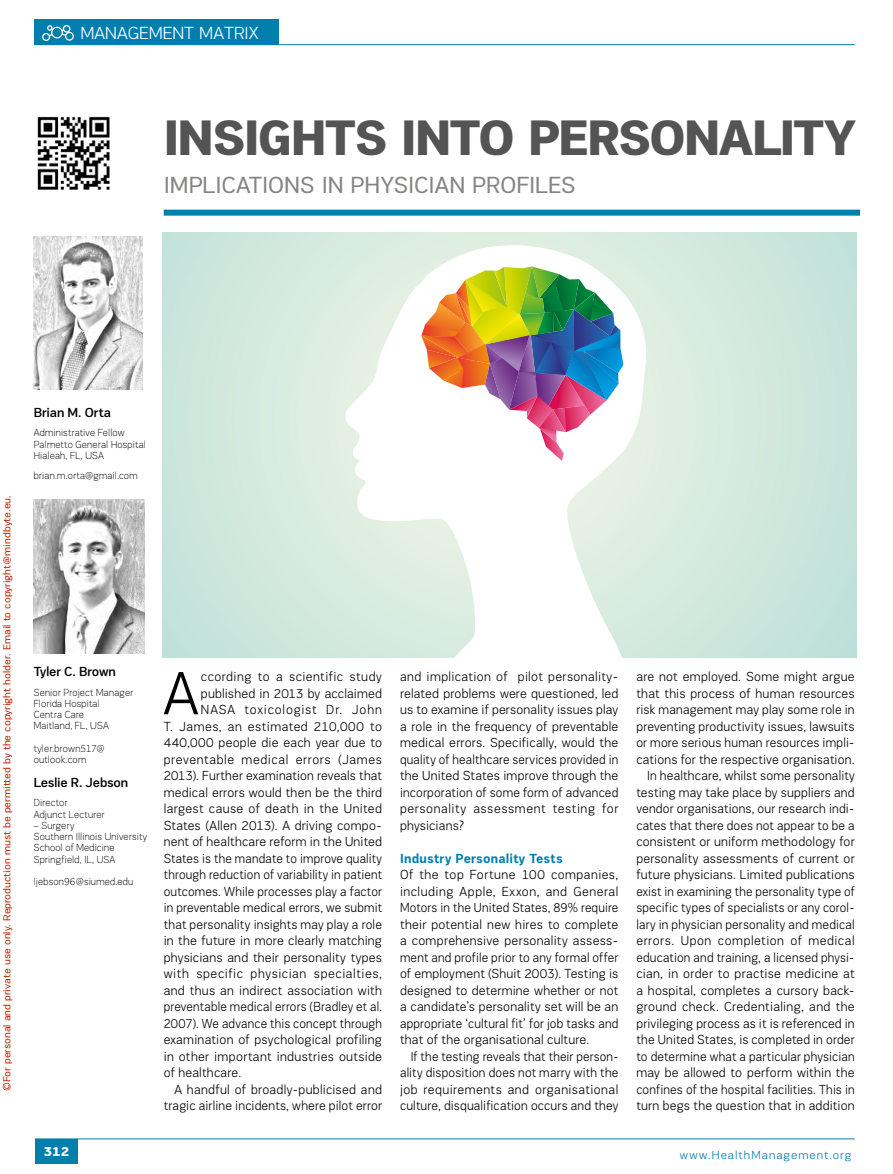
<style>
.page{position:relative;width:893px;height:1174px;background:#fff}
.page>*{position:absolute;margin:0;border:0;box-sizing:border-box;transform-origin:0 0}
.t1{font:300 62.4px "PRC Fidelity";color:#000;scale:.95 1}
.t2{font:900 51px "PRC Fidelity";color:#555454}
.t3{font:24px "PRC Fidelity";letter-spacing:-.005em;color:#858584}
.t4{font:300 18px "PRC Fidelity";color:#fff}
.t5{font:300 13.5px/16.5px "PRC Fidelity";letter-spacing:.015em;color:#000;text-align:justify;scale:.95 1}
.t6{font:300 13.5px/16.5px "PRC Fidelity";letter-spacing:.015em;color:#000;text-align:justify;scale:.91 1}
.t7{font:300 13.5px "PRC Fidelity";letter-spacing:.015em;color:#000;scale:.93 1}
.t8{font:300 13.5px "PRC Fidelity";letter-spacing:.035em;color:#000;scale:.95 1}
.t9{font:300 13.5px "PRC Fidelity";letter-spacing:.015em;color:#000;scale:.94 1}
.t10{font:500 13.5px "PRC Fidelity";letter-spacing:-.01em;color:#000}
.t11{font:300 13.5px "PRC Fidelity";letter-spacing:.045em;color:#000;scale:.95 1}
.t12{font:300 13.5px "PRC Fidelity";letter-spacing:.05em;color:#000;scale:.95 1}
.t13{font:700 13.5px "PRC Fidelity";letter-spacing:.02em;color:#007eae;scale:.95 1}
.t14{font:300 13.5px "PRC Fidelity";letter-spacing:.065em;color:#000;scale:.95 1}
.t15{font:900 13.5px "PRC Fidelity";color:#fff}
.t16{font:300 12px "PRC Fidelity";letter-spacing:.08em;color:#007eae}
.t17{font:100 10.5px/11.2px "PRC Fidelity";letter-spacing:.02em;color:#000;scale:.95 1}
.t18{font:10.5px "PRC Fidelity";color:#b8290c}
</style>
<div class="page">
<hr style="left:35px;top:44px;width:820px;height:1px;background:#007eae">
<div style="left:35px;top:19px;width:244px;height:25px;background:#007eae"></div>
<div style="left:51px;top:27px;width:12px;height:11px;border:1px solid #fff;border-radius:50%"></div>
<div style="left:63px;top:25px;width:7px;height:8px;border:1px solid #fff;border-radius:50%"></div>
<div style="left:65px;top:32px;width:9px;height:9px;border:1px solid #fff;border-radius:50%"></div>
<div style="left:42px;top:33px;width:8px;height:8px;border:1px solid #fff;border-radius:50%"></div>
<svg style="left:47px;top:25px;width:7px;height:12px"></svg>
<svg style="left:60px;top:28px;width:7px;height:9px"></svg>
<div style="left:35px;top:1139px;width:42px;height:25px;background:#007eae"></div>
<hr style="left:35px;top:1138px;width:820px;height:1px;background:#007eae">
<div style="left:164px;top:210px;width:696px;height:6px;background:#007eae"></div>
<img style="left:34px;top:236px;width:108px;height:153px">
<img style="left:34px;top:500px;width:110px;height:153px">
<svg style="left:163px;top:233px;width:694px;height:424px;background:#d0e8dd"></svg>
<svg style="left:345px;top:243px;width:316px;height:414px"></svg>
<svg style="left:421px;top:266px;width:202px;height:195px"></svg>
<img style="left:37px;top:116px;width:73px;height:74px">
<h3 class="t4" style="left:80px;top:23px;width:180px">MANAGEMENT MATRIX</h3>
<h2 class="t2" style="left:164px;top:108px;width:29px">INSIGHTS</h2>
<h2 class="t2" style="left:401px;top:108px;width:29px">INTO</h2>
<h2 class="t2" style="left:528px;top:108px;width:31px">PERSONALITY</h2>
<h3 class="t3" style="left:164px;top:171px;width:414px">IMPLICATIONS IN PHYSICIAN PROFILES</h3>
<p class="t18" style="left:1px;top:1091px;width:597px;rotate:-90deg">©For personal and private use only. Reproduction must be permitted by the copyright holder. Email to copyright@mindbyte.eu.</p>
<p class="t10" style="left:34px;top:404px;width:79px">Brian M. Orta</p>
<p class="t17" style="left:34px;top:427px;width:120px">Administrative Fellow<br>Palmetto General Hospital<br>Hialeah, FL, USA</p>
<p class="t17" style="left:34px;top:470px;width:111px">brian.m.orta@gmail.com</p>
<p class="t10" style="left:34px;top:663px;width:84px">Tyler C. Brown</p>
<p class="t17" style="left:34px;top:686px;width:106px">Senior Project Manager<br>Florida Hospital<br>Centra Care<br>Maitland, FL, USA</p>
<p class="t17" style="left:34px;top:743px;width:76px">tyler.brown517@ outlook.com</p>
<p class="t10" style="left:34px;top:774px;width:96px">Leslie R. Jebson</p>
<p class="t17" style="left:34px;top:797px;width:76px">Director<br>Adjunct Lecturer</p>
<p class="t17" style="left:34px;top:819px;width:121px">– Surgery<br>Southern I llinois University<br>School of Medicine<br>Springfield, IL, USA</p>
<p class="t17" style="left:34px;top:876px;width:106px">ljebson96@siumed.edu</p>
<h1 class="t1" style="left:163px;top:660px;width:38px">A</h1>
<p class="t8" style="left:201px;top:669px;width:192px">ccording to a scientific study</p>
<p class="t5" style="left:201px;top:685px;width:192px">published in 2013 by acclaimed</p>
<p class="t14" style="left:201px;top:702px;width:192px">NASA toxicologist Dr. John</p>
<p class="t8" style="left:164px;top:719px;width:231px">T. James, an estimated 210,000 to</p>
<p class="t5" style="left:164px;top:734px;width:231px">440,000 people die each year due to</p>
<p class="t12" style="left:164px;top:752px;width:231px">preventable medical errors (James</p>
<p class="t7" style="left:164px;top:768px;width:236px">2013). Further examination reveals that</p>
<p class="t5" style="left:164px;top:784px;width:231px">medical errors would then be the third</p>
<p class="t5" style="left:164px;top:800px;width:231px">largest cause of death in the United</p>
<p class="t5" style="left:164px;top:817px;width:231px">States (Allen 2013). A driving compo-</p>
<p class="t5" style="left:164px;top:833px;width:231px">nent of healthcare reform in the United</p>
<p class="t6" style="left:164px;top:850px;width:241px">States is the mandate to improve quality</p>
<p class="t6" style="left:164px;top:866px;width:241px">through reduction of variability in patient</p>
<p class="t6" style="left:164px;top:883px;width:241px">outcomes. While processes play a factor</p>
<p class="t6" style="left:164px;top:899px;width:241px">in preventable medical errors, we submit</p>
<p class="t7" style="left:164px;top:917px;width:236px">that personality insights may play a role</p>
<p class="t5" style="left:164px;top:932px;width:231px">in the future in more clearly matching</p>
<p class="t5" style="left:164px;top:949px;width:231px">physicians and their personality types</p>
<p class="t11" style="left:164px;top:966px;width:231px">with specific physician specialties,</p>
<p class="t5" style="left:164px;top:982px;width:231px">and thus an indirect association with</p>
<p class="t6" style="left:164px;top:998px;width:241px">preventable medical errors (Bradley et al.</p>
<p class="t6" style="left:164px;top:1015px;width:241px">2007). We advance this concept through</p>
<p class="t5" style="left:164px;top:1031px;width:231px">examination of psychological profiling</p>
<p class="t5" style="left:164px;top:1048px;width:231px">in other important industries outside</p>
<p class="t5" style="left:164px;top:1064px;width:83px">of healthcare.</p>
<p class="t5" style="left:174px;top:1081px;width:220px">A handful of broadly-publicised and</p>
<p class="t9" style="left:164px;top:1098px;width:234px">tragic airline incidents, where pilot error</p>
<p class="t5" style="left:400px;top:668px;width:231px">and implication of pilot personality&shy;related problems were questioned, led us to examine if personality issues play a role in the frequency of preventable medical errors. Specifically, would the quality of healthcare services provided in the United States improve through the incorporation of some form of advanced personality assessment testing for physicians?</p>
<p class="t13" style="left:400px;top:850px;width:173px">Industry Personality Tests</p>
<p class="t5" style="left:400px;top:866px;width:231px">Of the top Fortune 100 companies, including Apple, Exxon, and General Motors in the United States, 89% require their potential new hires to complete a comprehensive personality assess&shy;ment and profile prior to any formal offer of employment (Shuit 2003). Testing is designed to determine whether or not a candidate’s personality set will be an appropriate ‘cultural fit’ for job tasks and that of the organisational culture.</p>
<p class="t6" style="left:400px;top:1048px;width:242px;text-indent:11px">If the testing reveals that their person&shy;ality disposition does not marry with the job requirements and organisational culture, disqualification occurs and they</p>
<p class="t5" style="left:636px;top:668px;width:232px;text-align:right">are not employed. Some might argue that this process of human resources risk management may play some role in preventing productivity issues, lawsuits or more serious human resources impli&shy;cations for the respective organisation.<br>In healthcare, whilst some personality testing may take place by suppliers and vendor organisations, our research indi&shy;cates that there does not appear to be a consistent or uniform methodology for personality assessments of current or future physicians. Limited publications exist in examining the personality type of specific types of specialists or any corol&shy;lary in physician personality and medical errors. Upon completion of medical education and training, a licensed physi&shy;cian, in order to practise medicine at a hospital, completes a cursory back&shy;ground check. Credentialing, and the privileging process as it is referenced in the United States, is completed in order to determine what a particular physician may be allowed to perform within the confines of the hospital facilities. This in turn begs the question that in addition</p>
<p class="t15" style="left:44px;top:1143px;width:27px">312</p>
<p class="t16" style="left:680px;top:1148px;width:173px">www.HealthManagement.org</p>
</div>
